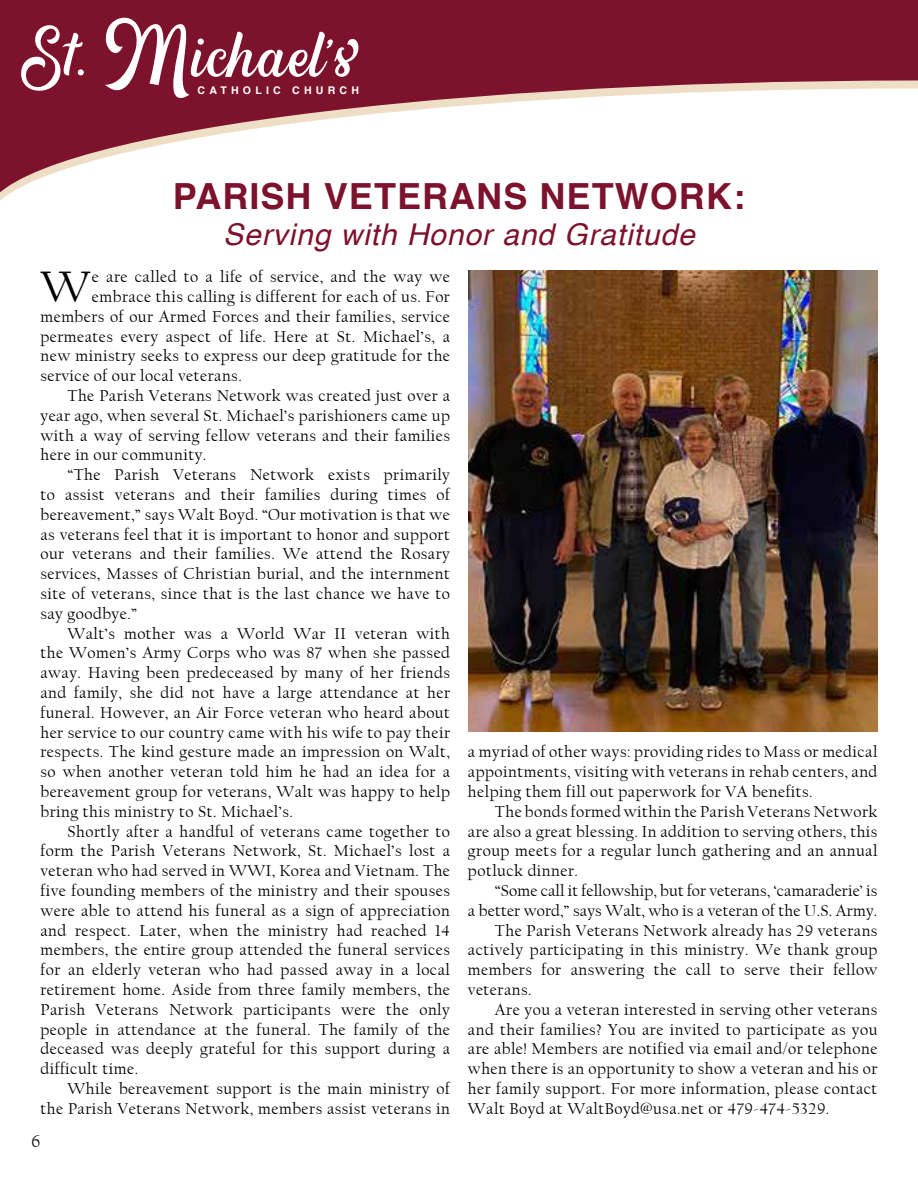
<style>
.page{position:relative;width:918px;height:1188px;background:#fff}
.page>*{position:absolute;margin:0;border:0;box-sizing:border-box;transform-origin:0 0}
.t1{font:75.75px "Hipsterious";color:#fff}
.t2{font:46.35px "Californian FB";color:#000}
.t3{font:700 36px "Helvetica";letter-spacing:.03em;color:#7d122d}
.t4{font:italic 30px "Helvetica";letter-spacing:.03em;color:#7d122d}
.t5{font:18px "Californian FB";color:#000}
.t6{font:16.5px/19.8px "Californian FB";letter-spacing:.03em;color:#000;text-align:justify}
.t7{font:16.5px "Californian FB";letter-spacing:.01em;color:#000}
.t8{font:700 10.5px "Helvetica";letter-spacing:.4em;color:#fff}
.s1{font-size:71.55px}
.s2{font-size:91.8px}
</style>
<div class="page">
<div style="left:0;top:0;width:918px;height:80px;background:#7d122d"></div>
<svg style="left:0;top:80px;width:918px;height:121px"></svg>
<img style="left:468px;top:270px;width:410px;height:462px">
<h1 class="t1" style="left:21px;top:8px;width:339px"><span class="s1">St.</span> <span class="s2">M</span>ichael’s</h1>
<p class="t8" style="left:197px;top:82px;width:163px">CATHOLIC CHURCH</p>
<h3 class="t3" style="left:173px;top:167px;width:574px">PARISH VETERANS NETWORK:</h3>
<h3 class="t4" style="left:223px;top:211px;width:473px">Serving with Honor and Gratitude</h3>
<h2 class="t2" style="left:40px;top:261px;width:52px">W</h2>
<p class="t6" style="left:92px;top:267px;width:360px">e are called to a life of service, and the way we</p>
<p class="t6" style="left:92px;top:287px;width:360px">embrace this calling is different for each of us. For</p>
<p class="t6" style="left:40px;top:307px;width:411px">members of our Armed Forces and their families, service</p>
<p class="t6" style="left:40px;top:327px;width:411px">permeates every aspect of life. Here at St. Michael’s, a</p>
<p class="t6" style="left:40px;top:346px;width:411px">new ministry seeks to express our deep gratitude for the</p>
<p class="t6" style="left:40px;top:366px;width:203px">service of our local veterans.</p>
<p class="t6" style="left:67px;top:386px;width:384px">The Parish Veterans Network was created just over a</p>
<p class="t6" style="left:40px;top:406px;width:411px">year ago, when several St. Michael’s parishioners came up</p>
<p class="t6" style="left:40px;top:426px;width:411px">with a way of serving fellow veterans and their families</p>
<p class="t6" style="left:40px;top:445px;width:168px">here in our community.</p>
<p class="t6" style="left:67px;top:465px;width:384px">“The Parish Veterans Network exists primarily</p>
<p class="t6" style="left:40px;top:485px;width:411px">to assist veterans and their families during times of</p>
<p class="t6" style="left:40px;top:505px;width:411px">bereavement,” says Walt Boyd. “Our motivation is that we</p>
<p class="t6" style="left:40px;top:525px;width:411px">as veterans feel that it is important to honor and support</p>
<p class="t6" style="left:40px;top:544px;width:411px">our veterans and their families. We attend the Rosary</p>
<p class="t6" style="left:40px;top:564px;width:411px">services, Masses of Christian burial, and the internment</p>
<p class="t6" style="left:40px;top:584px;width:411px">site of veterans, since that is the last chance we have to</p>
<p class="t6" style="left:40px;top:604px;width:98px">say goodbye.”</p>
<p class="t6" style="left:67px;top:624px;width:384px">Walt’s mother was a World War II veteran with</p>
<p class="t6" style="left:40px;top:643px;width:411px">the Women’s Army Corps who was 87 when she passed</p>
<p class="t6" style="left:40px;top:663px;width:411px">away. Having been predeceased by many of her friends</p>
<p class="t6" style="left:40px;top:683px;width:411px">and family, she did not have a large attendance at her</p>
<p class="t6" style="left:40px;top:703px;width:411px">funeral. However, an Air Force veteran who heard about</p>
<p class="t6" style="left:40px;top:723px;width:411px">her service to our country came with his wife to pay their</p>
<p class="t6" style="left:40px;top:742px;width:411px">respects. The kind gesture made an impression on Walt,</p>
<p class="t6" style="left:40px;top:762px;width:411px">so when another veteran told him he had an idea for a</p>
<p class="t6" style="left:40px;top:782px;width:411px">bereavement group for veterans, Walt was happy to help</p>
<p class="t6" style="left:40px;top:802px;width:254px">bring this ministry to St. Michael’s.</p>
<p class="t6" style="left:67px;top:822px;width:384px">Shortly after a handful of veterans came together to</p>
<p class="t6" style="left:40px;top:841px;width:411px">form the Parish Veterans Network, St. Michael’s lost a</p>
<p class="t6" style="left:40px;top:861px;width:411px">veteran who had served in WWI, Korea and Vietnam. The</p>
<p class="t6" style="left:40px;top:881px;width:411px">five founding members of the ministry and their spouses</p>
<p class="t6" style="left:40px;top:901px;width:411px">were able to attend his funeral as a sign of appreciation</p>
<p class="t6" style="left:40px;top:921px;width:411px">and respect. Later, when the ministry had reached 14</p>
<p class="t6" style="left:40px;top:940px;width:411px">members, the entire group attended the funeral services</p>
<p class="t6" style="left:40px;top:960px;width:411px">for an elderly veteran who had passed away in a local</p>
<p class="t6" style="left:40px;top:980px;width:411px">retirement home. Aside from three family members, the</p>
<p class="t6" style="left:40px;top:1000px;width:411px">Parish Veterans Network participants were the only</p>
<p class="t6" style="left:40px;top:1020px;width:411px">people in attendance at the funeral. The family of the</p>
<p class="t6" style="left:40px;top:1039px;width:411px">deceased was deeply grateful for this support during a</p>
<p class="t6" style="left:40px;top:1059px;width:99px">difficult time.</p>
<p class="t6" style="left:67px;top:1079px;width:384px">While bereavement support is the main ministry of</p>
<p class="t6" style="left:40px;top:1099px;width:411px">the Parish Veterans Network, members assist veterans in</p>
<p class="t5" style="left:32px;top:1132px;width:10px">6</p>
<p class="t6" style="left:468px;top:742px;width:411px">a myriad of other ways: providing rides to Mass or medical appointments, visiting with veterans in rehab centers, and helping them fill out paperwork for VA benefits.</p>
<p class="t6" style="left:468px;top:802px;width:411px;text-indent:27px">The bonds formed within the Parish Veterans Network are also a great blessing. In addition to serving others, this group meets for a regular lunch gathering and an annual potluck dinner.</p>
<p class="t7" style="left:495px;top:881px;width:384px">“Some call it fellowship, but for veterans, ‘camaraderie’ is</p>
<p class="t7" style="left:468px;top:901px;width:411px">a better word,” says Walt, who is a veteran of the U.S. Army.</p>
<p class="t6" style="left:495px;top:921px;width:384px">The Parish Veterans Network already has 29 veterans</p>
<p class="t6" style="left:468px;top:940px;width:411px">actively participating in this ministry. We thank group</p>
<p class="t6" style="left:468px;top:960px;width:411px">members for answering the call to serve their fellow</p>
<p class="t6" style="left:468px;top:980px;width:65px">veterans.</p>
<p class="t6" style="left:495px;top:1000px;width:384px">Are you a veteran interested in serving other veterans</p>
<p class="t6" style="left:468px;top:1020px;width:411px">and their families? You are invited to participate as you</p>
<p class="t6" style="left:468px;top:1039px;width:411px">are able! Members are notified via email and/or telephone</p>
<p class="t6" style="left:468px;top:1059px;width:411px">when there is an opportunity to show a veteran and his or</p>
<p class="t6" style="left:468px;top:1079px;width:411px">her family support. For more information, please contact</p>
<p class="t6" style="left:468px;top:1099px;width:363px">Walt Boyd at WaltBoyd@usa.net or 479-474-5329.</p>
</div>
